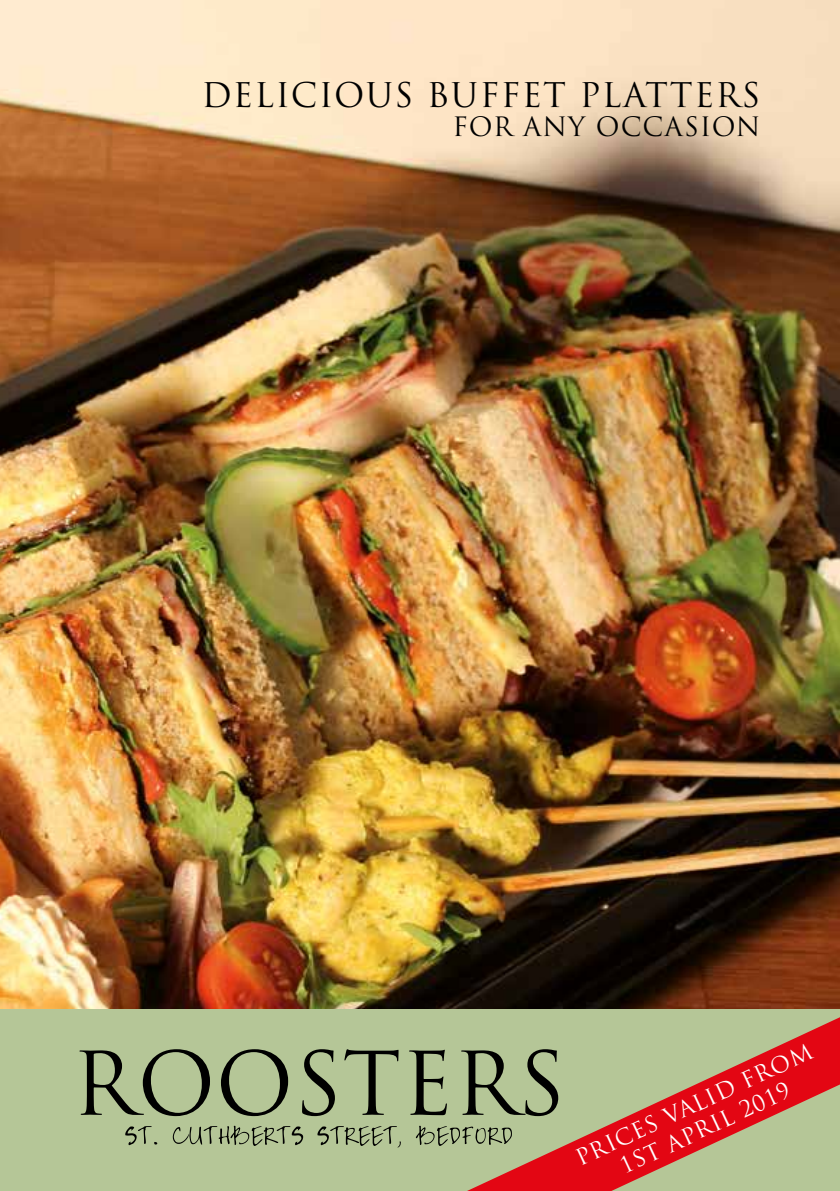
<style>
.page{position:relative;width:840px;height:1191px;background:#fff}
.page>*{position:absolute;margin:0;border:0;box-sizing:border-box;transform-origin:0 0}
.t1{font:33.2px "Trajan Pro";letter-spacing:.04em;color:#000}
.t2{font:26px "Trajan Pro";letter-spacing:.04em;color:#000}
.t3{font:22px/26px "Trajan Pro";color:#fff;text-align:center}
</style>
<div class="page">
<img style="left:0;top:0;width:839px;height:1009px">
<div style="left:0;top:1009px;width:839px;height:182px;background:#b5c697"></div>
<svg style="left:125px;top:1125px;width:270px;height:21px"></svg>
<svg style="left:79px;top:1049px;width:316px;height:67px"></svg>
<svg style="left:395px;top:948px;width:444px;height:243px"></svg>
<h1 class="t1" style="left:201px;top:74px;width:560px">DELICIOUS BUFFET PLATTERS</h1>
<p class="t2" style="left:452px;top:110px;width:309px">FOR ANY OCCASION</p>
<p class="t3" style="left:571px;top:1146px;width:259px;rotate:-25deg">PRICES VALID FROM<br>1ST APRIL 2019</p>
</div>
